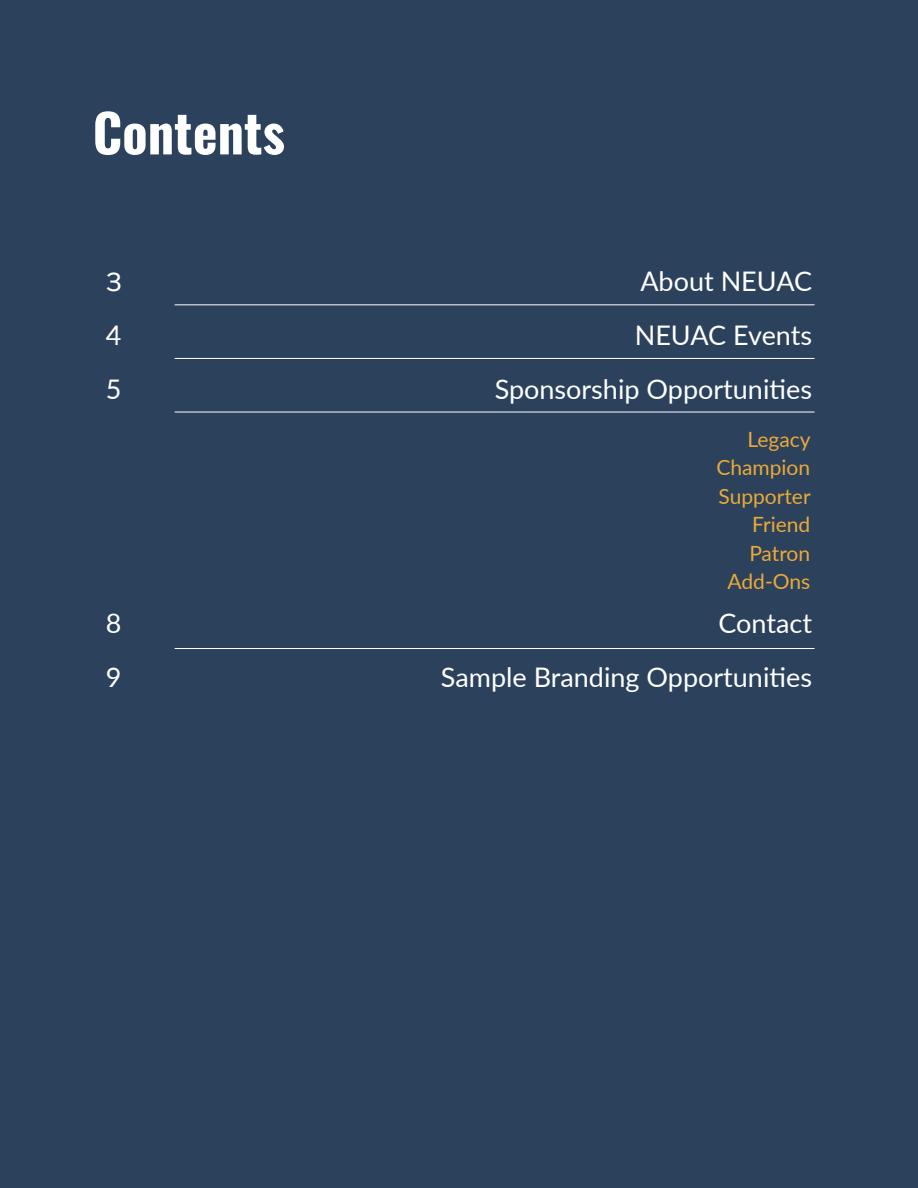
<style>
.page{position:relative;width:918px;height:1188px;background:#2c425c}
.page>*{position:absolute;margin:0;border:0;box-sizing:border-box;transform-origin:0 0}
.t1{font:700 52.5px "Oswald";color:#fff}
.t2{font:27px "Lato";color:#fff}
.t3{font:27px "Franklin Gothic ATF";color:#fff}
.t4{font:21px/28.5px "Lato";color:#ebaa38;text-align:right}
</style>
<div class="page">
<hr style="left:175px;top:305px;width:639px;height:1px;background:#fff">
<hr style="left:175px;top:358px;width:639px;height:1px;background:#fff">
<hr style="left:175px;top:412px;width:639px;height:1px;background:#fff">
<hr style="left:175px;top:648px;width:639px;height:1px;background:#fff">
<h1 class="t1" style="left:93px;top:106px;width:194px">Contents</h1>
<p class="t3" style="left:106px;top:264px;width:18px">3</p>
<p class="t2" style="left:640px;top:262px;width:173px">About NEUAC</p>
<p class="t2" style="left:106px;top:316px;width:17px">4</p>
<p class="t2" style="left:635px;top:316px;width:179px">NEUAC Events</p>
<p class="t2" style="left:106px;top:370px;width:17px">5</p>
<p class="t2" style="left:495px;top:370px;width:319px">Sponsorship Opportunities</p>
<p class="t4" style="left:747px;top:424px;width:65px">Legacy</p>
<p class="t4" style="left:716px;top:452px;width:96px;text-align:left">Champion<br>Supporter</p>
<p class="t4" style="left:728px;top:510px;width:84px">Friend<br>Patron<br>Add-Ons</p>
<p class="t2" style="left:106px;top:604px;width:17px">8</p>
<p class="t2" style="left:719px;top:604px;width:95px">Contact</p>
<p class="t2" style="left:106px;top:658px;width:17px">9</p>
<p class="t2" style="left:441px;top:658px;width:373px">Sample Branding Opportunities</p>
</div>
